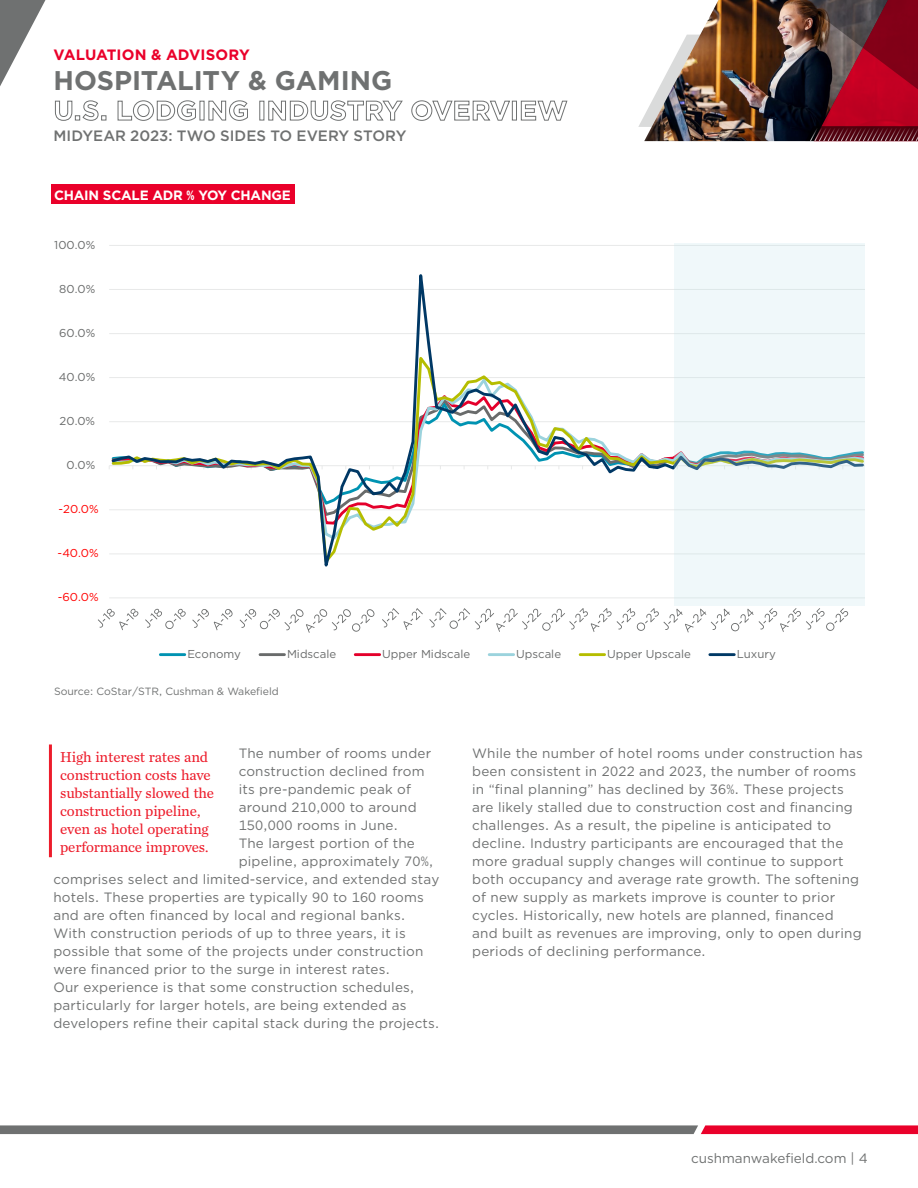
<style>
.page{position:relative;width:918px;height:1188px;background:#fff}
.page>*{position:absolute;margin:0;border:0;box-sizing:border-box;transform-origin:0 0}
.t1{font:700 27px/30px "Gotham";color:#6f7171}
.body_copy{font:15px/18px "Chronicle Text G2";letter-spacing:-.01em;color:#ed1c2b}
.t2{font:500 15px "Gotham";letter-spacing:.005em;color:#6f7171}
.t3{font:700 15px "Gotham";letter-spacing:.005em;color:#ea002a}
.body_copy-2{font:13.5px/18px "Gotham";letter-spacing:.015em;color:#6f7171}
.Charts_Header{font:700 13.5px "Gotham";letter-spacing:-.015em;color:#fff}
.t4{font:11.4px "Gotham";color:#696b6b}
.t5{font:11.4px "Gotham";color:#f00}
.t6{font:10.5px "Gotham";color:#6f7171}
</style>
<div class="page">
<svg style="left:0;top:1125px;width:918px;height:9px;background:#925f69"></svg>
<img style="left:638px;top:0;width:280px;height:141px">
<svg style="left:0;top:0;width:46px;height:86px"></svg>
<svg style="left:98px;top:245px;width:751px;height:412px"></svg>
<div style="left:674px;top:243px;width:190px;height:363px;background:#f0f8fa"></div>
<div style="left:51px;top:185px;width:243px;height:19px;background:#ea002a"></div>
<hr style="left:49px;top:744px;width:3px;height:113px;background:#ed1c2b">
<p class="t3" style="left:53px;top:45px;width:198px">VALUATION &amp; ADVISORY</p>
<h1 class="t1" style="left:53px;top:65px;width:516px">HOSPITALITY &amp; GAMING<br>U.S. LODGING INDUSTRY OVERVIEW</h1>
<p class="t2" style="left:53px;top:126px;width:355px">MIDYEAR 2023: TWO SIDES TO EVERY STORY</p>
<p class="Charts_Header" style="left:54px;top:186px;width:238px">CHAIN SCALE ADR % YOY CHANGE</p>
<p class="t4" style="left:54px;top:238px;width:42px">100.0%</p>
<p class="t4" style="left:59px;top:282px;width:37px">80.0%</p>
<p class="t4" style="left:59px;top:326px;width:38px">60.0%</p>
<p class="t4" style="left:59px;top:370px;width:38px">40.0%</p>
<p class="t4" style="left:60px;top:414px;width:37px">20.0%</p>
<p class="t4" style="left:67px;top:458px;width:30px">0.0%</p>
<p class="t5" style="left:58px;top:502px;width:42px">-20.0%</p>
<p class="t5" style="left:58px;top:546px;width:42px">-40.0%</p>
<p class="t5" style="left:58px;top:590px;width:42px">-60.0%</p>
<p class="t4" style="left:187px;top:647px;width:55px">Economy</p>
<p class="t4" style="left:287px;top:647px;width:51px">Midscale</p>
<p class="t4" style="left:382px;top:647px;width:90px">Upper Midscale</p>
<p class="t4" style="left:516px;top:647px;width:46px">Upscale</p>
<p class="t4" style="left:607px;top:647px;width:85px">Upper Upscale</p>
<p class="t4" style="left:737px;top:647px;width:41px">Luxury</p>
<p class="t6" style="left:54px;top:685px;width:226px">Source: CoStar/STR, Cushman &amp; Wakefield</p>
<p class="body_copy-2" style="left:239px;top:744px;width:194px">The number of rooms under</p>
<p class="body_copy-2" style="left:239px;top:762px;width:187px">construction declined from</p>
<p class="body_copy-2" style="left:239px;top:780px;width:174px">its pre-pandemic peak of</p>
<p class="body_copy-2" style="left:239px;top:798px;width:180px">around 210,000 to around</p>
<p class="body_copy-2" style="left:239px;top:816px;width:161px">150,000 rooms in June.</p>
<p class="body_copy-2" style="left:239px;top:834px;width:178px">The largest portion of the</p>
<p class="body_copy-2" style="left:239px;top:852px;width:196px">pipeline, approximately 70%,</p>
<p class="body_copy-2" style="left:53px;top:870px;width:387px">comprises select and limited-service, and extended stay</p>
<p class="body_copy-2" style="left:53px;top:888px;width:372px">hotels. These properties are typically 90 to 160 rooms</p>
<p class="body_copy-2" style="left:53px;top:906px;width:353px">and are often financed by local and regional banks.</p>
<p class="body_copy-2" style="left:53px;top:924px;width:354px">With construction periods of up to three years, it is</p>
<p class="body_copy-2" style="left:53px;top:942px;width:372px">possible that some of the projects under construction</p>
<p class="body_copy-2" style="left:53px;top:960px;width:338px">were financed prior to the surge in interest rates.</p>
<p class="body_copy-2" style="left:53px;top:978px;width:362px">Our experience is that some construction schedules,</p>
<p class="body_copy-2" style="left:53px;top:996px;width:355px">particularly for larger hotels, are being extended as</p>
<p class="body_copy-2" style="left:53px;top:1014px;width:387px">developers refine their capital stack during the projects.</p>
<p class="body_copy" style="left:60px;top:747px;width:156px">High interest rates and construction costs have substantially slowed the construction pipeline, even as hotel operating performance improves.</p>
<p class="body_copy-2" style="left:472px;top:744px;width:392px">While the number of hotel rooms under construction has been consistent in 2022 and 2023, the number of rooms in “final planning” has declined by 36%. These projects are likely stalled due to construction cost and financing challenges. As a result, the pipeline is anticipated to decline. Industry participants are encouraged that the more gradual supply changes will continue to support both occupancy and average rate growth. The softening of new supply as markets improve is counter to prior cycles. Historically, new hotels are planned, financed<br>and built as revenues are improving, only to open during periods of declining performance.</p>
<p class="body_copy-2" style="left:691px;top:1149px;width:178px">cushmanwakefield.com | 4</p>
</div>
